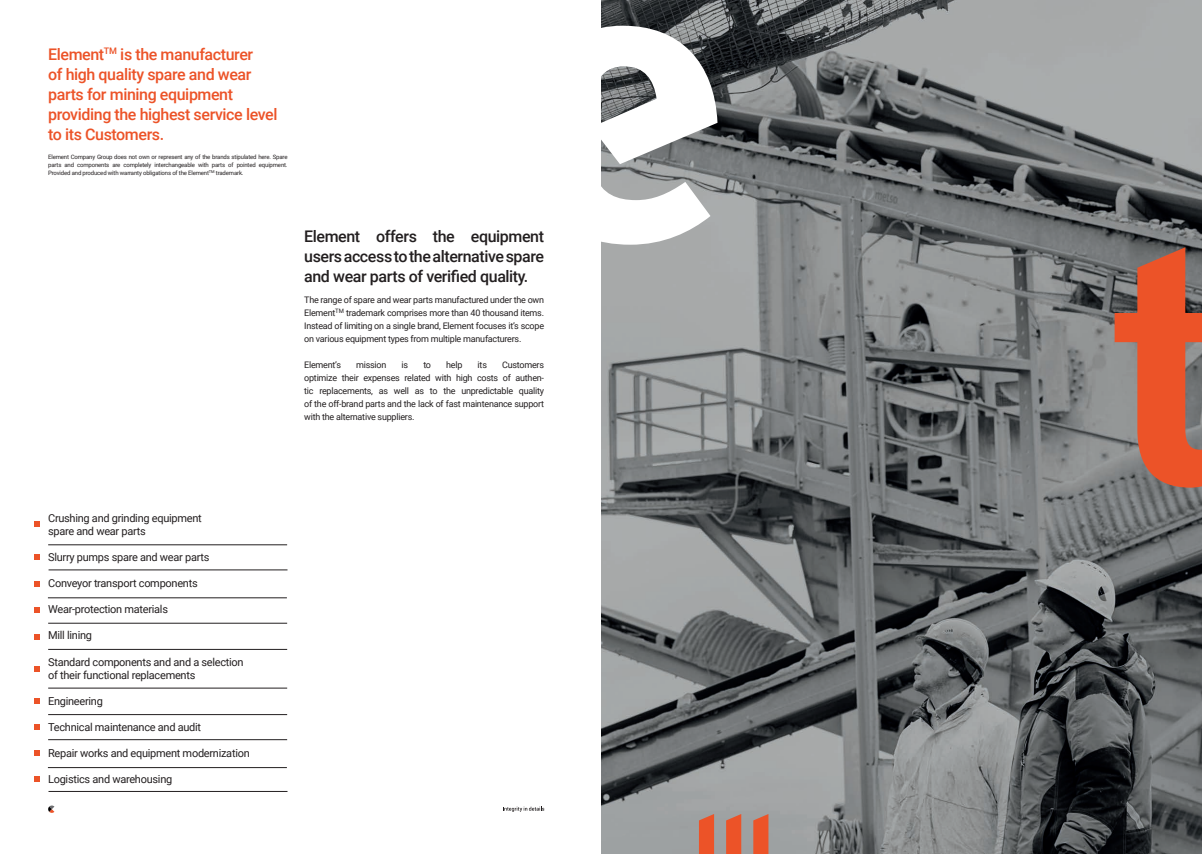
<style>
.page{position:relative;width:1202px;height:854px;background:#fff}
.page>*{position:absolute;margin:0;border:0;box-sizing:border-box;transform-origin:0 0}
.t1{font:500 16px/20px "Roboto";letter-spacing:-.025em;color:#ec5328}
.t2{font:500 16px/20px "Roboto";letter-spacing:-.025em;color:#231f20;text-align:justify}
.t3{font:11px/13px "Roboto";letter-spacing:-.025em;color:#231f20}
.t4{font:9px/13px "Roboto";letter-spacing:-.025em;color:#231f20;text-align:justify}
.t5{font:6px/8px "Roboto";letter-spacing:-.025em;color:#231f20;text-align:justify}
</style>
<div class="page">
<svg style="left:503px;top:806px;width:41px;height:5px"></svg>
<svg style="left:48px;top:805px;width:6px;height:8px"></svg>
<img style="left:601px;top:0;width:601px;height:853px">
<hr style="left:48px;top:597px;width:239px;height:1px;background:#231f20">
<hr style="left:48px;top:622px;width:239px;height:1px;background:#231f20">
<hr style="left:48px;top:649px;width:239px;height:1px;background:#231f20">
<hr style="left:48px;top:687px;width:239px;height:1px;background:#231f20">
<hr style="left:48px;top:714px;width:239px;height:1px;background:#231f20">
<hr style="left:48px;top:739px;width:239px;height:1px;background:#231f20">
<hr style="left:48px;top:767px;width:239px;height:1px;background:#231f20">
<hr style="left:49px;top:791px;width:238px;height:1px;background:#231f20">
<svg style="left:35px;top:666px;width:5px;height:5px"></svg>
<svg style="left:35px;top:554px;width:5px;height:5px"></svg>
<svg style="left:35px;top:581px;width:5px;height:5px"></svg>
<svg style="left:35px;top:607px;width:5px;height:5px"></svg>
<svg style="left:35px;top:634px;width:5px;height:5px"></svg>
<svg style="left:35px;top:698px;width:5px;height:5px"></svg>
<svg style="left:35px;top:724px;width:5px;height:5px"></svg>
<svg style="left:35px;top:750px;width:5px;height:5px"></svg>
<svg style="left:35px;top:776px;width:5px;height:5px"></svg>
<hr style="left:49px;top:569px;width:238px;height:1px;background:#231f20">
<svg style="left:601px;top:26px;width:116px;height:218px"></svg>
<svg style="left:699px;top:813px;width:15px;height:40px"></svg>
<svg style="left:726px;top:813px;width:15px;height:40px"></svg>
<svg style="left:753px;top:813px;width:15px;height:40px"></svg>
<svg style="left:1115px;top:247px;width:87px;height:240px;background:#bc634a"></svg>
<hr style="left:48px;top:544px;width:239px;height:1px;background:#231f20">
<svg style="left:35px;top:521px;width:5px;height:6px"></svg>
<p class="t1" style="left:48px;top:44px;width:231px">Element<sup>TM</sup> is the manufacturer<br>of high quality spare and wear parts for mining equipment providing the highest service level to its Customers.</p>
<p class="t5" style="left:48px;top:153px;width:241px">Element Company Group does not own or represent any of the brands stipulated here. Spare parts and components are completely interchangeable with parts of pointed equipment.<br>Provided and produced with warranty obligations of the Element<sup>TM</sup> trademark.</p>
<p class="t2" style="left:304px;top:226px;width:241px">Element offers the equipment users access to the alternative spare and wear parts of verified quality.</p>
<p class="t4" style="left:304px;top:293px;width:241px">The range of spare and wear parts manufactured under the own Element<sup>TM</sup> trademark comprises more than 40 thousand items.<br>Instead of limiting on a single brand, Element focuses it’s scope on various equipment types from multiple manufacturers.</p>
<p class="t4" style="left:304px;top:358px;width:38px">Element’s</p>
<p class="t4" style="left:356px;top:358px;width:32px">mission</p>
<p class="t4" style="left:402px;top:358px;width:8px">is</p>
<p class="t4" style="left:423px;top:358px;width:9px">to</p>
<p class="t4" style="left:446px;top:358px;width:18px">help</p>
<p class="t4" style="left:478px;top:358px;width:11px">its</p>
<p class="t4" style="left:304px;top:358px;width:241px;text-indent:198px">Customers optimize their expenses related with high costs of authen&shy;tic replacements, as well as to the unpredictable quality of the off-brand parts and the lack of fast maintenance support with the alternative suppliers.</p>
<p class="t3" style="left:48px;top:511px;width:155px">Crushing and grinding equipment</p>
<p class="t3" style="left:48px;top:524px;width:99px">spare and wear parts</p>
<p class="t3" style="left:48px;top:550px;width:163px">Slurry pumps spare and wear parts</p>
<p class="t3" style="left:48px;top:576px;width:151px">Conveyor transport components</p>
<p class="t3" style="left:48px;top:602px;width:121px">Wear-protection materials</p>
<p class="t3" style="left:48px;top:628px;width:45px">Mill lining</p>
<p class="t3" style="left:48px;top:654px;width:197px">Standard components and and a selection of their functional replacements</p>
<p class="t3" style="left:48px;top:693px;width:56px">Engineering</p>
<p class="t3" style="left:48px;top:719px;width:155px">Technical maintenance and audit</p>
<p class="t3" style="left:48px;top:745px;width:203px">Repair works and equipment modernization</p>
<p class="t3" style="left:48px;top:771px;width:126px">Logistics and warehousing</p>
</div>
